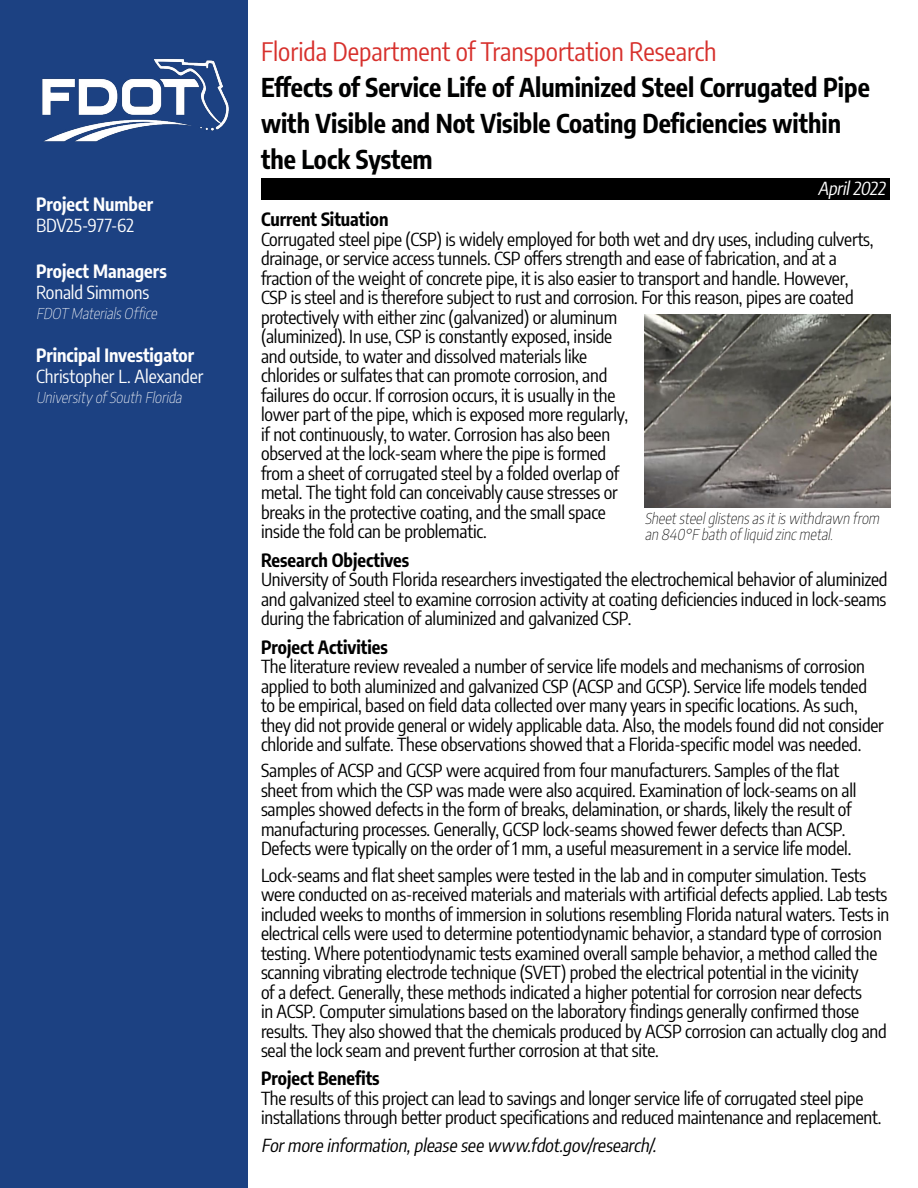
<style>
.page{position:relative;width:918px;height:1188px;background:#fff}
.page>*{position:absolute;margin:0;border:0;box-sizing:border-box;transform-origin:0 0}
.Title_2{font:700 25.5px/36px "Encode Sans Condensed";color:#000101}
.Title_1{font:25.5px "Encode Sans Condensed";color:#d7302c}
.Paragraph_Style_1{font:18px/19.5px "Encode Sans Condensed";letter-spacing:-.01em;color:#000}
.Heading{font:700 18px "Encode Sans Condensed";color:#000}
.Text_2{font:italic 18px "Encode Sans Condensed";color:#000}
.Sidebar_text_1{font:700 18px "Encode Sans Condensed";color:#fefefe}
.Sidebar_text_2{font:18px "Encode Sans Condensed";letter-spacing:-.005em;color:#fefefe}
.Date{font:italic 18px "Encode Sans Condensed";color:#fff}
.t1{font:italic 100 15px/16.5px "Encode Sans Condensed";color:#000}
.Sidebar_text_3{font:italic 100 15px "Encode Sans Condensed";color:#fefefe}
.s1{font-style:inherit}
</style>
<div class="page">
<div style="left:0;top:0;width:248px;height:1188px;background:#1c4182"></div>
<div style="left:262px;top:178px;width:628px;height:22px;background:#000"></div>
<img style="left:644px;top:315px;width:247px;height:193px">
<img style="left:42px;top:58px;width:187px;height:84px">
<p class="Sidebar_text_1" style="left:36px;top:190px;width:119px">Project Number</p>
<p class="Sidebar_text_2" style="left:36px;top:212px;width:100px">BDV25-977-62</p>
<p class="Sidebar_text_1" style="left:36px;top:258px;width:132px">Project Managers</p>
<p class="Sidebar_text_2" style="left:36px;top:280px;width:115px">Ronald Simmons</p>
<p class="Sidebar_text_3" style="left:36px;top:303px;width:126px">FDOT MaterialsOffice</p>
<p class="Sidebar_text_1" style="left:36px;top:341px;width:160px">Principal Investigator</p>
<p class="Sidebar_text_2" style="left:36px;top:363px;width:169px">Christopher L. Alexander</p>
<p class="Sidebar_text_3" style="left:36px;top:387px;width:151px">University ofSouth Florida</p>
<p class="Title_1" style="left:261px;top:34px;width:457px">Florida Department of Transportation Research</p>
<p class="Title_2" style="left:261px;top:68px;width:610px">Effects of Service Life of Aluminized Steel Corrugated Pipe with Visible and Not Visible Coating Deficiencies within the Lock System</p>
<h1 class="Heading" style="left:261px;top:206px;width:129px">Current Situation</h1>
<p class="Paragraph_Style_1" style="left:261px;top:229px;width:614px">Corrugated steel pipe (CSP) is widely employed for both wet and dry uses, including culverts, drainage, or service access tunnels. CSP offers strength and ease of fabrication, and at a fraction of the weight of concrete pipe, it is also easier to transport and handle. However, CSP is steel and is therefore subject to rust and corrosion. For this reason, pipes are coated protectively with either zinc (galvanized) or aluminum<br>(aluminized). In use, CSP is constantly exposed, inside<br>and outside, to water and dissolved materials like<br>chlorides or sulfates that can promote corrosion, and<br>failures do occur. If corrosion occurs, it is usually in the<br>lower part of the pipe, which is exposed more regularly,<br>if not continuously, to water. Corrosion has also been<br>observed at the lock-seam where the pipe is formed<br>from a sheet of corrugated steel by a folded overlap of<br>metal. The tight fold can conceivably cause stresses or<br>breaks in the protective coating, and the small space<br>inside the fold can be problematic.</p>
<h1 class="Heading" style="left:261px;top:546px;width:150px">Research Objectives</h1>
<p class="Paragraph_Style_1" style="left:261px;top:569px;width:628px;text-align:justify">University of South Florida researchers investigated the electrochemical behavior of aluminized and galvanized steel to examine corrosion activity at coating deficiencies induced in lock-seams during the fabrication of aluminized and galvanized CSP.</p>
<h1 class="Heading" style="left:261px;top:633px;width:128px">Project Activities</h1>
<p class="Paragraph_Style_1" style="left:261px;top:656px;width:624px">The literature review revealed a number of service life models and mechanisms of corrosion applied to both aluminized and galvanized CSP (ACSP and GCSP). Service life models tended to be empirical, based on field data collected over many years in specific locations. As such, they did not provide general or widely applicable data. Also, the models found did not consider chloride and sulfate. These observations showed that a Florida-specific model was needed.</p>
<p class="Paragraph_Style_1" style="left:261px;top:760px;width:597px">Samples of ACSP and GCSP were acquired from four manufacturers. Samples of the flat sheet from which the CSP was made were also acquired. Examination of lock-seams on all samples showed defects in the form of breaks, delamination, or shards, likely the result of manufacturing processes. Generally, GCSP lock-seams showed fewer defects than ACSP.<br>Defects were typically on the order of 1 mm, a useful measurement in a service life model.</p>
<p class="Paragraph_Style_1" style="left:261px;top:864px;width:630px">Lock-seams and flat sheet samples were tested in the lab and in computer simulation. Tests were conducted on as-received materials and materials with artificial defects applied. Lab tests included weeks to months of immersion in solutions resembling Florida natural waters. Tests in electrical cells were used to determine potentiodynamic behavior, a standard type of corrosion testing. Where potentiodynamic tests examined overall sample behavior, a method called the scanning vibrating electrode technique (SVET) probed the electrical potential in the vicinity<br>of a defect. Generally, these methods indicated a higher potential for corrosion near defects<br>in ACSP. Computer simulations based on the laboratory findings generally confirmed those results. They also showed that the chemicals produced by ACSP corrosion can actually clog and seal the lock seam and prevent further corrosion at that site.</p>
<h1 class="Heading" style="left:261px;top:1065px;width:120px">Project Benefits</h1>
<p class="Paragraph_Style_1" style="left:261px;top:1088px;width:622px">The results of this project can lead to savings and longer service life of corrugated steel pipe installations through better product specifications and reduced maintenance and replacement.</p>
<h6 class="Text_2" style="left:261px;top:1133px;width:401px">Formore information,please see www.fdot.gov/research/.</h6>
<p class="Date" style="left:818px;top:176px;width:73px">April<span class="s1">2022</span></p>
<p class="t1" style="left:645px;top:509px;width:239px">Sheetsteelglistensasitiswithdrawn from an 840°F bath ofliquid zincmetal.</p>
</div>
